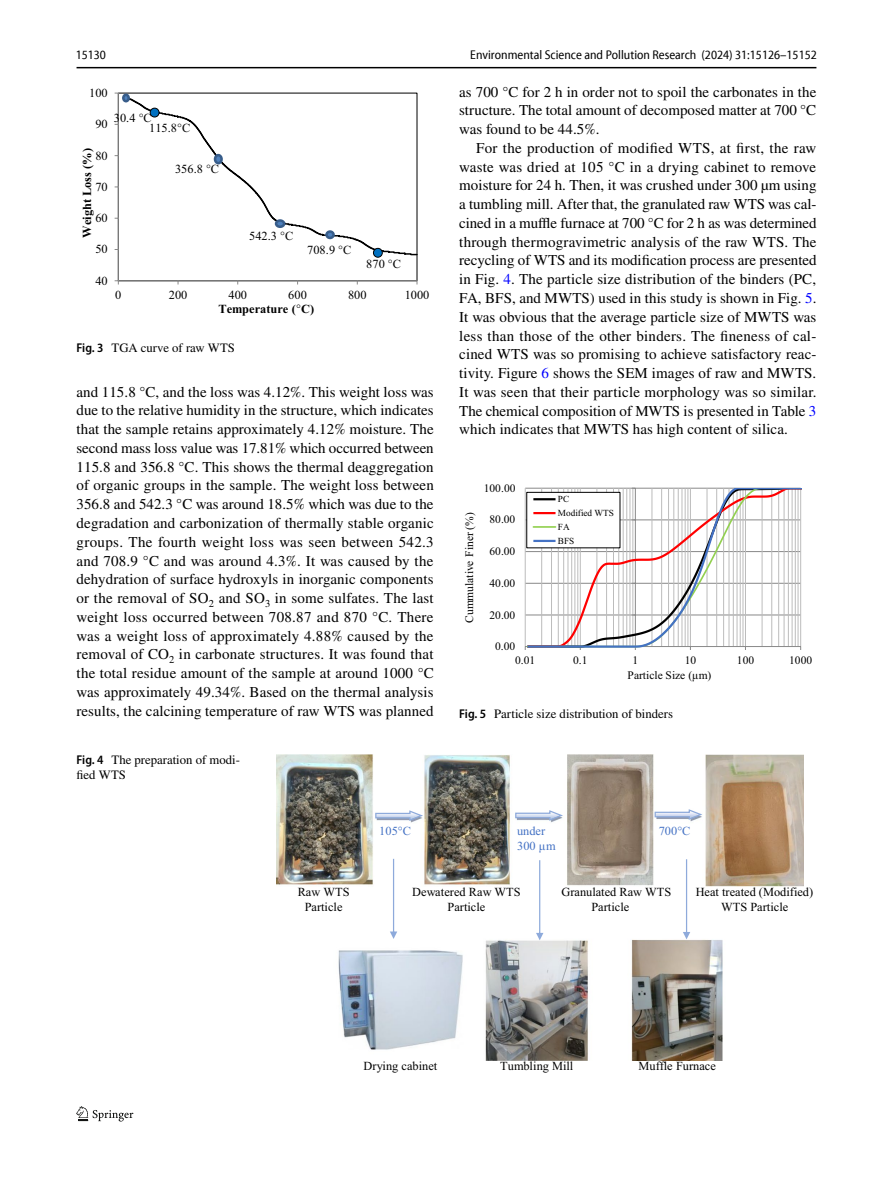
<style>
.page{position:relative;width:893px;height:1187px;background:#fff}
.page>*{position:absolute;margin:0;border:0;box-sizing:border-box;transform-origin:0 0}
.t1{font:15px/18.8px "STIX";letter-spacing:.005em;color:#000;text-align:justify}
.t2{font:12.75px/15px "STIX";color:#000}
.t3{font:semi-condensed 12.75px "Myriad Pro Unic";color:#000}
.t4{font:12.3px/14.2px "Times New Roman 2";color:#000;text-align:center}
.t5{font:12.3px "Times New Roman";letter-spacing:.005em;color:#000}
.t6{font:700 12.3px "Times New Roman";color:#000}
.t7{font:12.3px/15.3px "Times New Roman 2";letter-spacing:.005em;color:#4472c4}
.t8{font:11.55px "Times New Roman 3";color:#000}
.t9{font:9.3px/13.8px "Times New Roman 3";letter-spacing:-.005em;color:#000}
.s1{font-family:"Times"}
.s2{font-family:"Myriad Pro";font-weight:600;font-stretch:semi-condensed}
.s3{color:#00f}
</style>
<div class="page">
<hr style="left:77px;top:67px;width:739px;height:1px;background:#000">
<hr style="left:118px;top:93px;width:1px;height:188px;background:#898989">
<hr style="left:118px;top:280px;width:299px;height:1px;background:#898989">
<svg style="left:125px;top:97px;width:293px;height:159px"></svg>
<div style="left:215px;top:155px;width:7px;height:8px;background:#4f81bd;border-radius:50%"></div>
<div style="left:214px;top:154px;width:9px;height:10px;border:3px solid #385d8a;border-radius:50%"></div>
<div style="left:276px;top:220px;width:8px;height:7px;background:#4f81bd;border-radius:50%"></div>
<div style="left:275px;top:219px;width:10px;height:9px;border:3px solid #385d8a;border-radius:50%"></div>
<div style="left:327px;top:231px;width:7px;height:7px;background:#4f81bd;border-radius:50%"></div>
<div style="left:325px;top:230px;width:10px;height:9px;border:3px solid #385d8a;border-radius:50%"></div>
<svg style="left:115px;top:93px;width:14px;height:8px"></svg>
<div style="left:122px;top:93px;width:8px;height:9px;border:3px solid #385d8a;border-radius:50%"></div>
<div style="left:150px;top:108px;width:9px;height:9px;background:#0070c0;border-radius:50%"></div>
<div style="left:150px;top:108px;width:9px;height:9px;border:1px solid #000;border-radius:50%"></div>
<div style="left:373px;top:248px;width:9px;height:9px;background:#0070c0;border-radius:50%"></div>
<div style="left:373px;top:248px;width:10px;height:10px;border:1px solid #000;border-radius:50%"></div>
<img style="left:276px;top:754px;width:528px;height:306px">
<svg style="left:390px;top:858px;width:7px;height:80px"></svg>
<svg style="left:375px;top:809px;width:50px;height:12px"></svg>
<svg style="left:515px;top:809px;width:50px;height:12px"></svg>
<svg style="left:536px;top:860px;width:7px;height:80px"></svg>
<svg style="left:654px;top:808px;width:50px;height:12px"></svg>
<svg style="left:683px;top:859px;width:7px;height:80px"></svg>
<svg style="left:525px;top:488px;width:276px;height:159px"></svg>
<div style="left:526px;top:492px;width:94px;height:56px;background:#fff;border:1px solid #000"></div>
<hr style="left:533px;top:498px;width:22px;height:2px;background:#000">
<hr style="left:533px;top:512px;width:22px;height:2px;background:#f00">
<svg style="left:533px;top:526px;width:22px;height:1px"></svg>
<hr style="left:533px;top:540px;width:22px;height:2px;background:#4472c4">
<svg style="left:76px;top:1106px;width:57px;height:15px"></svg>
<p class="t3" style="left:76px;top:50px;width:32px">15130</p>
<p class="t3" style="left:470px;top:50px;width:348px">Environmental Science and Pollution Research (2024) 31:15126–15152</p>
<p class="t5" style="left:89px;top:85px;width:20px">100</p>
<p class="t5" style="left:114px;top:111px;width:40px">30.4 <span class="s1">°</span>C</p>
<p class="t5" style="left:95px;top:117px;width:14px">90</p>
<p class="t5" style="left:149px;top:121px;width:43px">115.8<span class="s1">°</span>C</p>
<p class="t5" style="left:175px;top:161px;width:46px">356.8 <span class="s1">°</span>C</p>
<p class="t6" style="left:78px;top:237px;width:91px;rotate:-90deg">Weight Loss (%)</p>
<p class="t5" style="left:95px;top:148px;width:14px">80</p>
<p class="t5" style="left:95px;top:179px;width:14px">70</p>
<p class="t5" style="left:95px;top:211px;width:14px">60</p>
<p class="t5" style="left:95px;top:242px;width:14px">50</p>
<p class="t5" style="left:95px;top:273px;width:14px">40</p>
<p class="t5" style="left:249px;top:228px;width:46px">542.3 <span class="s1">°</span>C</p>
<p class="t5" style="left:307px;top:243px;width:46px">708.9 <span class="s1">°</span>C</p>
<p class="t5" style="left:366px;top:256px;width:36px">870 <span class="s1">°</span>C</p>
<p class="t5" style="left:115px;top:288px;width:8px">0</p>
<p class="t5" style="left:169px;top:288px;width:20px">200</p>
<p class="t5" style="left:229px;top:288px;width:20px">400</p>
<p class="t5" style="left:288px;top:288px;width:20px">600</p>
<p class="t5" style="left:348px;top:288px;width:20px">800</p>
<p class="t5" style="left:405px;top:288px;width:26px">1000</p>
<p class="t6" style="left:219px;top:300px;width:97px">Temperature (<span class="s1">°</span>C)</p>
<p class="t2" style="left:77px;top:341px;width:160px"><span class="s2">Fig. 3</span> TGA curve of raw WTS</p>
<p class="t1" style="left:77px;top:383px;width:359px">and 115.8 °C, and the loss was 4.12%. This weight loss was due to the relative humidity in the structure, which indicates that the sample retains approximately 4.12% moisture. The second mass loss value was 17.81% which occurred between 115.8 and 356.8 °C. This shows the thermal deaggregation of organic groups in the sample. The weight loss between 356.8 and 542.3 °C was around 18.5% which was due to the degradation and carbonization of thermally stable organic groups. The fourth weight loss was seen between 542.3 and 708.9 °C and was around 4.3%. It was caused by the dehydration of surface hydroxyls in inorganic components or the removal of SO<sub>2</sub> and SO<sub>3</sub> in some sulfates. The last weight loss occurred between 708.87 and 870 °C. There was a weight loss of approximately 4.88% caused by the removal of CO<sub>2</sub> in carbonate structures. It was found that the total residue amount of the sample at around 1000 °C was approximately 49.34%. Based on the thermal analysis results, the calcining temperature of raw WTS was planned</p>
<p class="t2" style="left:77px;top:753px;width:165px"><span class="s2">Fig. 4</span> The preparation of modi&shy;fied WTS</p>
<p class="t1" style="left:459px;top:83px;width:359px">as 700 °C for 2 h in order not to spoil the carbonates in the structure. The total amount of decomposed matter at 700 °C was found to be 44.5%.</p>
<p class="t1" style="left:459px;top:139px;width:359px;text-indent:17px">For the production of modified WTS, at first, the raw waste was dried at 105 °C in a drying cabinet to remove moisture for 24 h. Then, it was crushed under 300 µm using a tumbling mill. After that, the granulated raw WTS was cal&shy;cined in a muffle furnace at 700 °C for 2 h as was determined through thermogravimetric analysis of the raw WTS. The recycling of WTS and its modification process are presented in Fig. <span class="s3">4</span>. The particle size distribution of the binders (PC, FA, BFS, and MWTS) used in this study is shown in Fig. <span class="s3">5</span>.<br>It was obvious that the average particle size of MWTS was less than those of the other binders. The fineness of cal&shy;cined WTS was so promising to achieve satisfactory reac&shy;tivity. Figure <span class="s3">6</span> shows the SEM images of raw and MWTS.<br>It was seen that their particle morphology was so similar.<br>The chemical composition of MWTS is presented in Table <span class="s3">3 </span>which indicates that MWTS has high content of silica.</p>
<p class="t8" style="left:465px;top:622px;width:112px;rotate:-90deg">Cummulative Finer (%)</p>
<p class="t8" style="left:484px;top:484px;width:33px">100.00</p>
<p class="t8" style="left:489px;top:515px;width:27px">80.00</p>
<p class="t8" style="left:489px;top:547px;width:27px">60.00</p>
<p class="t8" style="left:489px;top:578px;width:27px">40.00</p>
<p class="t8" style="left:489px;top:610px;width:27px">20.00</p>
<p class="t8" style="left:495px;top:642px;width:22px">0.00</p>
<p class="t9" style="left:558px;top:493px;width:58px">PC<br>Modified WTS<br>FA<br>BFS</p>
<p class="t8" style="left:515px;top:655px;width:22px">0.01</p>
<p class="t8" style="left:573px;top:655px;width:16px">0.1</p>
<p class="t8" style="left:632px;top:655px;width:7px">1</p>
<p class="t8" style="left:685px;top:655px;width:13px">10</p>
<p class="t8" style="left:737px;top:655px;width:19px">100</p>
<p class="t8" style="left:789px;top:655px;width:25px">1000</p>
<p class="t8" style="left:628px;top:671px;width:85px">Particle Size (µm)</p>
<p class="t2" style="left:459px;top:706px;width:215px"><span class="s2">Fig. 5</span> Particle size distribution of binders</p>
<p class="t7" style="left:379px;top:824px;width:33px">105°C</p>
<p class="t7" style="left:517px;top:824px;width:40px">under<br>300 µm</p>
<p class="t7" style="left:659px;top:824px;width:33px">700°C</p>
<p class="t4" style="left:298px;top:886px;width:53px">Raw WTS<br>Particle</p>
<p class="t4" style="left:412px;top:886px;width:110px">Dewatered Raw WTS<br>Particle</p>
<p class="t4" style="left:591px;top:886px;width:81px;text-align:left;text-indent:-30px">Granulated Raw WTS<br>Particle</p>
<p class="t4" style="left:696px;top:886px;width:119px">Heat treated (Modified)<br>WTS Particle</p>
<p class="t4" style="left:363px;top:1060px;width:75px">Drying cabinet</p>
<p class="t4" style="left:500px;top:1060px;width:75px">Tumbling Mill</p>
<p class="t4" style="left:639px;top:1060px;width:79px">Muffle Furnace</p>
</div>
